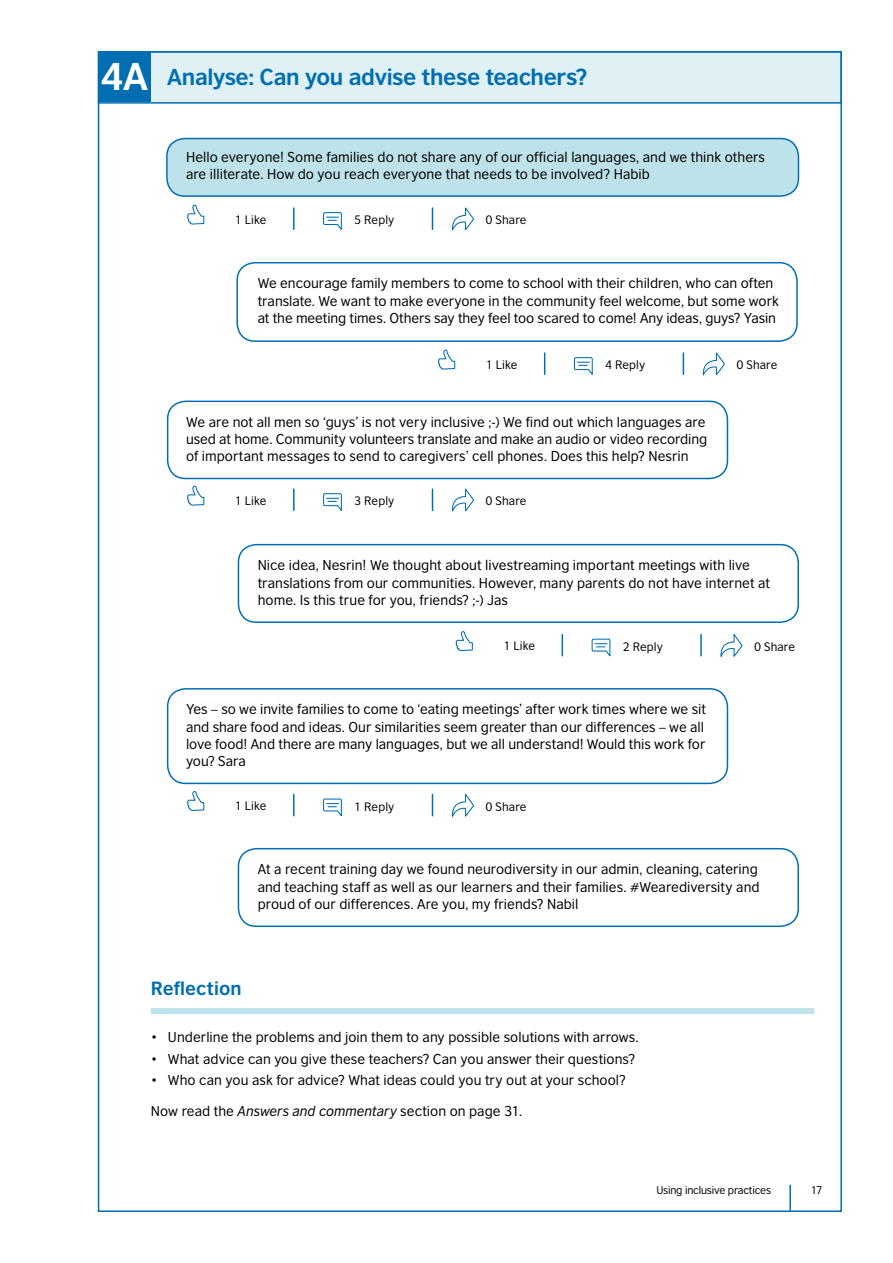
<style>
.page{position:relative;width:893px;height:1263px;background:#fff}
.page>*{position:absolute;margin:0;border:0;box-sizing:border-box;transform-origin:0 0}
.t1{font:700 21.75px "British Council Sans";letter-spacing:-.02em;color:#006eb1}
.t2{font:700 18px "British Council Sans";color:#006eb1}
.t3{font:13.5px/17.2px "British Council Sans";color:#000}
.t4{font:11.55px "British Council Sans";letter-spacing:.01em;color:#000}
.t5{font:10.5px "British Council Sans";letter-spacing:-.02em;color:#000}
.s1{font-size:36.45px;color:#fff}
.s2{font-style:italic}
</style>
<div class="page">
<div style="left:151px;top:1008px;width:663px;height:6px;background:#bee2e9"></div>
<div style="left:150px;top:52px;width:691px;height:51px;background:#e0f1f5"></div>
<hr style="left:98px;top:102px;width:52px;height:2px;background:#006eb1">
<hr style="left:150px;top:102px;width:692px;height:2px;background:#006eb1">
<div style="left:99px;top:53px;width:51px;height:49px;background:#006eb1"></div>
<div style="left:167px;top:139px;width:631px;height:57px;background:#bee2e9;border-radius:18px"></div>
<div style="left:166px;top:138px;width:633px;height:59px;border:2px solid #006eb1;border-radius:18px"></div>
<div style="left:236px;top:262px;width:562px;height:80px;border:2px solid #006eb1;border-radius:18px"></div>
<div style="left:238px;top:544px;width:561px;height:79px;border:2px solid #006eb1;border-radius:18px"></div>
<div style="left:238px;top:848px;width:561px;height:79px;border:2px solid #006eb1;border-radius:18px"></div>
<div style="left:167px;top:401px;width:561px;height:78px;border:2px solid #006eb1;border-radius:18px"></div>
<div style="left:167px;top:688px;width:561px;height:96px;border:2px solid #006eb1;border-radius:18px"></div>
<svg style="left:455px;top:631px;width:18px;height:20px"></svg>
<svg style="left:187px;top:204px;width:18px;height:20px"></svg>
<svg style="left:438px;top:349px;width:18px;height:20px"></svg>
<svg style="left:187px;top:485px;width:18px;height:21px"></svg>
<svg style="left:187px;top:791px;width:18px;height:20px"></svg>
<svg style="left:591px;top:638px;width:20px;height:19px"></svg>
<svg style="left:323px;top:212px;width:19px;height:18px"></svg>
<svg style="left:574px;top:357px;width:19px;height:18px"></svg>
<svg style="left:323px;top:493px;width:19px;height:18px"></svg>
<svg style="left:323px;top:798px;width:19px;height:19px"></svg>
<svg style="left:562px;top:634px;width:1px;height:22px"></svg>
<hr style="left:293px;top:208px;width:2px;height:21px;background:#006eb1">
<svg style="left:544px;top:353px;width:1px;height:21px"></svg>
<hr style="left:293px;top:489px;width:2px;height:21px;background:#006eb1">
<hr style="left:293px;top:794px;width:2px;height:22px;background:#006eb1">
<hr style="left:700px;top:634px;width:2px;height:22px;background:#006eb1">
<svg style="left:432px;top:208px;width:1px;height:21px"></svg>
<svg style="left:683px;top:353px;width:1px;height:21px"></svg>
<svg style="left:432px;top:489px;width:1px;height:21px"></svg>
<svg style="left:432px;top:794px;width:1px;height:22px"></svg>
<svg style="left:720px;top:634px;width:23px;height:23px"></svg>
<svg style="left:452px;top:207px;width:22px;height:24px"></svg>
<svg style="left:702px;top:352px;width:23px;height:24px"></svg>
<svg style="left:452px;top:488px;width:22px;height:24px"></svg>
<svg style="left:452px;top:794px;width:22px;height:23px"></svg>
<hr style="left:789px;top:1185px;width:2px;height:26px;background:#006eb1">
<h1 class="t1" style="left:100px;top:58px;width:489px"><span class="s1">4A</span> Analyse: Can you advise these teachers?</h1>
<p class="t3" style="left:186px;top:147px;width:581px">Hello everyone! Some families do not share any of our official languages, and we think others are illiterate. How do you reach everyone that needs to be involved? Habib</p>
<p class="t4" style="left:235px;top:210px;width:33px">1 Like</p>
<p class="t4" style="left:354px;top:210px;width:42px">5 Reply</p>
<p class="t4" style="left:486px;top:210px;width:42px">0 Share</p>
<p class="t3" style="left:258px;top:274px;width:523px">We encourage family members to come to school with their children, who can often translate. We want to make everyone in the community feel welcome, but some work at the meeting times. Others say they feel too scared to come! Any ideas, guys? Yasin</p>
<p class="t4" style="left:486px;top:355px;width:33px">1 Like</p>
<p class="t4" style="left:605px;top:355px;width:42px">4 Reply</p>
<p class="t3" style="left:186px;top:412px;width:523px">We are not all men so ‘guys’ is not very inclusive ;-) We find out which languages are used at home. Community volunteers translate and make an audio or video recording of important messages to send to caregivers’ cell phones. Does this help? Nesrin</p>
<p class="t4" style="left:235px;top:491px;width:33px">1 Like</p>
<p class="t4" style="left:354px;top:492px;width:42px">3 Reply</p>
<p class="t4" style="left:486px;top:492px;width:42px">0 Share</p>
<p class="t4" style="left:736px;top:355px;width:42px">0 Share</p>
<p class="t3" style="left:258px;top:555px;width:514px">Nice idea, Nesrin! We thought about livestreaming important meetings with live translations from our communities. However, many parents do not have internet at home. Is this true for you, friends? ;-) Jas</p>
<p class="t4" style="left:503px;top:636px;width:33px">1 Like</p>
<p class="t4" style="left:623px;top:637px;width:42px">2 Reply</p>
<p class="t3" style="left:186px;top:700px;width:522px">Yes – so we invite families to come to ‘eating meetings’ after work times where we sit and share food and ideas. Our similarities seem greater than our differences – we all love food! And there are many languages, but we all understand! Would this work for you? Sara</p>
<p class="t4" style="left:235px;top:796px;width:33px">1 Like</p>
<p class="t4" style="left:354px;top:797px;width:42px">1 Reply</p>
<p class="t4" style="left:486px;top:797px;width:42px">0 Share</p>
<p class="t4" style="left:754px;top:637px;width:42px">0 Share</p>
<p class="t3" style="left:258px;top:859px;width:503px">At a recent training day we found neurodiversity in our admin, cleaning, catering and teaching staff as well as our learners and their families. #Wearediversity and proud of our differences. Are you, my friends? Nabil</p>
<h2 class="t2" style="left:151px;top:973px;width:92px">Reflection</h2>
<p class="t3" style="left:151px;top:1027px;width:489px">• Underline the problems and join them to any possible solutions with arrows.</p>
<p class="t3" style="left:151px;top:1049px;width:486px">• What advice can you give these teachers? Can you answer their questions?</p>
<p class="t3" style="left:151px;top:1071px;width:476px">• Who can you ask for advice? What ideas could you try out at your school?</p>
<p class="t3" style="left:151px;top:1101px;width:373px">Now read the <span class="s2">Answers and commentary</span> section on page 31.</p>
<p class="t5" style="left:656px;top:1181px;width:116px">Using inclusive practices</p>
<p class="t5" style="left:811px;top:1181px;width:13px">17</p>
</div>
